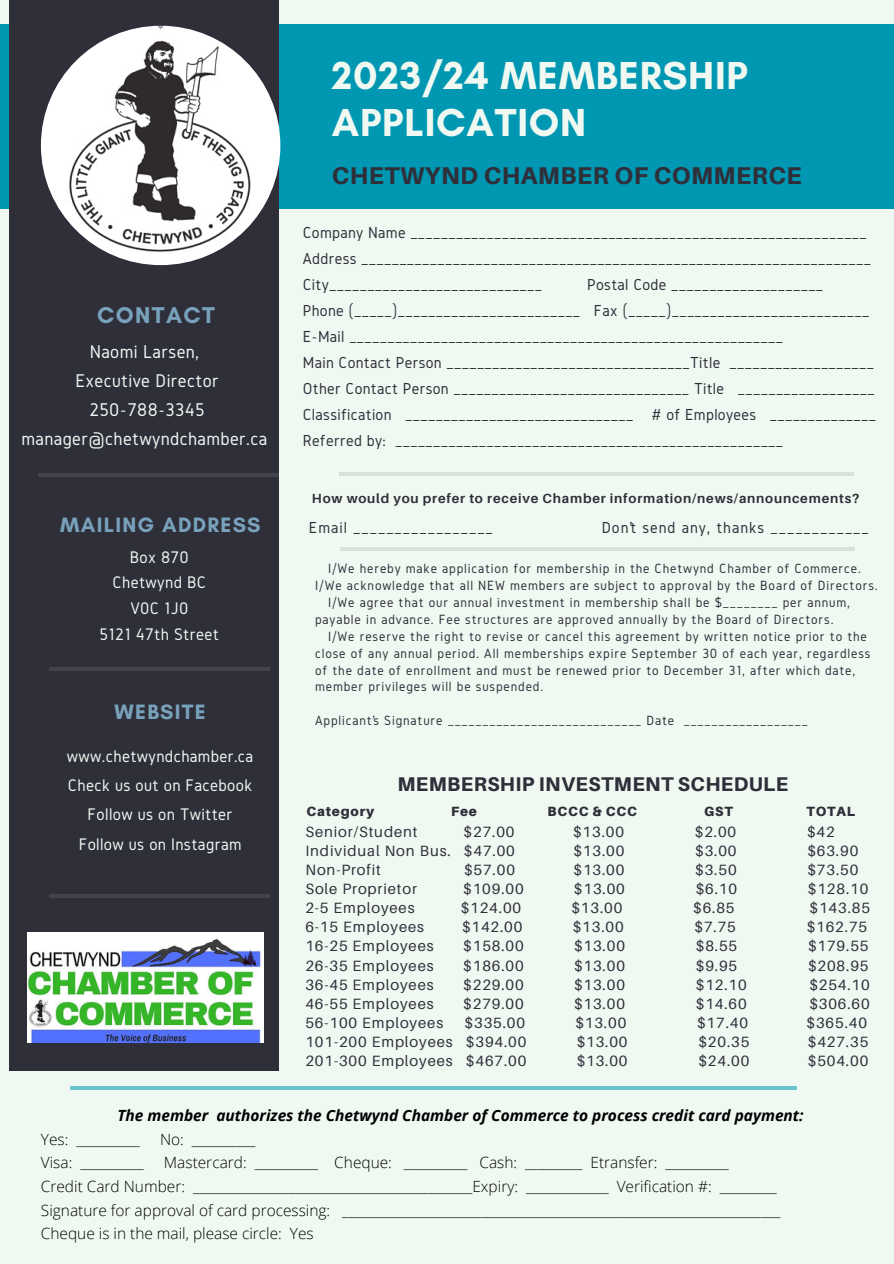
<style>
.page{position:relative;width:894px;height:1264px;background:#fff}
.page>*{position:absolute;margin:0;border:0;box-sizing:border-box;transform-origin:0 0}
.t1{font:700 39.75px/47.2px "Glacial Indifference";letter-spacing:.02em;color:#eff9f2}
.t2{font:800 24.3px "Aileron";letter-spacing:.02em;color:#2f2f3a}
.t3{font:700 23.25px "Glacial Indifference";letter-spacing:.06em;color:#78a1bb}
.t4{font:700 21.15px "Glacial Indifference";letter-spacing:.06em;color:#78a1bb}
.t5{font:800 19.8px "Aileron";letter-spacing:.02em;color:#2f2f3a}
.t6{font:19.2px "Gidole";letter-spacing:.02em;color:#eff9f2}
.t7{font:17.4px "Gidole";letter-spacing:.02em;color:#eff9f2}
.t8{font:16.5px "Gidole";letter-spacing:.02em;color:#2f2f3a}
.t9{font:16.5px "Gidole";letter-spacing:.06em;color:#2f2f3a}
.t10{font:300 15.45px "Open Sans";color:#000}
.t11{font:italic 700 15.45px "Open Sans";color:#000}
.t12{font:14.85px "Aileron";letter-spacing:.06em;color:#2f2f3a}
.t13{font:13.95px/17px "Gidole";letter-spacing:.06em;color:#2f2f3a}
.t14{font:900 13.35px "Aileron";letter-spacing:.06em;color:#2f2f3a}
.t15{font:700 13.2px "Aileron";letter-spacing:.06em;color:#2f2f3a}
</style>
<div class="page">
<div style="left:0;top:0;width:893px;height:1263px;background:#eff9f2"></div>
<div style="left:0;top:24px;width:893px;height:185px;background:#0097b2"></div>
<div style="left:9px;top:0;width:270px;height:1071px;background:#2f2f3a"></div>
<img style="left:41px;top:26px;width:239px;height:239px;border-radius:50%">
<hr style="left:38px;top:473px;width:243px;height:4px;background:#43434d">
<hr style="left:49px;top:667px;width:221px;height:3px;background:#fff">
<hr style="left:49px;top:894px;width:221px;height:3px;background:#fff">
<hr style="left:339px;top:472px;width:514px;height:4px;background:#d7e0da">
<hr style="left:340px;top:547px;width:514px;height:4px;background:#d7e0da">
<img style="left:28px;top:932px;width:235px;height:109px">
<hr style="left:71px;top:1086px;width:726px;height:3px;background:#0097b2">
<p class="t3" style="left:97px;top:301px;width:119px">CONTACT</p>
<p class="t6" style="left:90px;top:340px;width:111px">Naomi Larsen,</p>
<p class="t6" style="left:75px;top:370px;width:145px">Executive Director</p>
<p class="t6" style="left:89px;top:399px;width:117px">250-788-3345</p>
<p class="t6" style="left:22px;top:428px;width:247px">manager@chetwyndchamber.ca</p>
<p class="t1" style="left:332px;top:51px;width:417px">2023/24 MEMBERSHIP<br>APPLICATION</p>
<p class="t2" style="left:332px;top:161px;width:471px">CHETWYND CHAMBER OF COMMERCE</p>
<p class="t8" style="left:303px;top:224px;width:565px">Company Name ____________________________________________________________</p>
<p class="t8" style="left:303px;top:250px;width:569px">Address ___________________________________________________________________</p>
<p class="t8" style="left:303px;top:275px;width:241px">City____________________________</p>
<p class="t8" style="left:587px;top:275px;width:237px">Postal Code ____________________</p>
<p class="t8" style="left:303px;top:301px;width:568px">Phone (_____)________________________ Fax (_____)__________________________</p>
<p class="t8" style="left:303px;top:327px;width:481px">E-Mail _________________________________________________________</p>
<p class="t8" style="left:303px;top:353px;width:572px">Main Contact Person ________________________________Title ___________________</p>
<p class="t8" style="left:303px;top:379px;width:573px">Other Contact Person _______________________________ Title __________________</p>
<p class="t8" style="left:303px;top:405px;width:574px">Classification ______________________________ # of Employees ______________</p>
<p class="t8" style="left:303px;top:431px;width:481px">Referred by: ___________________________________________________</p>
<p class="t15" style="left:312px;top:490px;width:548px">How would you prefer to receive Chamber information/news/announcements?</p>
<p class="t8" style="left:309px;top:518px;width:185px">Email _________________</p>
<p class="t9" style="left:601px;top:518px;width:268px">Don’t send any, thanks ____________</p>
<p class="t4" style="left:60px;top:512px;width:202px">MAILING ADDRESS</p>
<p class="t7" style="left:130px;top:547px;width:61px">Box 870</p>
<p class="t7" style="left:112px;top:573px;width:95px">Chetwynd BC</p>
<p class="t7" style="left:130px;top:599px;width:59px">V0C 1J0</p>
<p class="t7" style="left:100px;top:625px;width:121px">5121 47th Street</p>
<p class="t13" style="left:315px;top:560px;width:564px;text-align:center">I/We hereby make application for membership in the Chetwynd Chamber of Commerce.<br>I/We acknowledge that all NEW members are subject to approval by the Board of Directors.</p>
<p class="t13" style="left:315px;top:593px;width:536px;text-indent:13px">I/We agree that our annual investment in membership shall be $________ per annum, payable in advance. Fee structures are approved annually by the Board of Directors.</p>
<p class="t13" style="left:315px;top:627px;width:556px;text-indent:13px">I/We reserve the right to revise or cancel this agreement by written notice prior to the close of any annual period. All memberships expire September 30 of each year, regardless of the date of enrollment and must be renewed prior to December 31, after which date, member privileges will be suspended.</p>
<p class="t13" style="left:315px;top:712px;width:494px">Applicant’s Signature ____________________________ Date __________________</p>
<p class="t4" style="left:114px;top:699px;width:93px">WEBSITE</p>
<p class="t7" style="left:67px;top:746px;width:188px">www.chetwyndchamber.ca</p>
<p class="t7" style="left:68px;top:775px;width:186px">Check us out on Facebook</p>
<p class="t7" style="left:88px;top:804px;width:146px">Follow us on Twitter</p>
<p class="t7" style="left:79px;top:834px;width:164px">Follow us on Instagram</p>
<p class="t5" style="left:397px;top:772px;width:392px">MEMBERSHIP INVESTMENT SCHEDULE</p>
<p class="t14" style="left:306px;top:802px;width:69px">Category</p>
<p class="t14" style="left:451px;top:802px;width:27px">Fee</p>
<p class="t14" style="left:547px;top:802px;width:91px">BCCC &amp; CCC</p>
<p class="t14" style="left:704px;top:802px;width:30px">GST</p>
<p class="t14" style="left:806px;top:802px;width:50px">TOTAL</p>
<p class="t12" style="left:305px;top:822px;width:114px">Senior/Student</p>
<p class="t12" style="left:463px;top:822px;width:52px">$27.00</p>
<p class="t12" style="left:573px;top:822px;width:52px">$13.00</p>
<p class="t12" style="left:694px;top:822px;width:43px">$2.00</p>
<p class="t12" style="left:806px;top:822px;width:29px">$42</p>
<p class="t12" style="left:305px;top:841px;width:211px">Individual Non Bus. $47.00</p>
<p class="t12" style="left:573px;top:841px;width:52px">$13.00</p>
<p class="t12" style="left:695px;top:841px;width:43px">$3.00</p>
<p class="t12" style="left:807px;top:841px;width:52px">$63.90</p>
<p class="t12" style="left:305px;top:860px;width:77px">Non-Profit</p>
<p class="t12" style="left:464px;top:860px;width:52px">$57.00</p>
<p class="t12" style="left:573px;top:860px;width:52px">$13.00</p>
<p class="t12" style="left:695px;top:860px;width:43px">$3.50</p>
<p class="t12" style="left:807px;top:860px;width:52px">$73.50</p>
<p class="t12" style="left:305px;top:879px;width:113px">Sole Proprietor</p>
<p class="t12" style="left:463px;top:879px;width:62px">$109.00</p>
<p class="t12" style="left:573px;top:879px;width:52px">$13.00</p>
<p class="t12" style="left:695px;top:879px;width:43px">$6.10</p>
<p class="t12" style="left:807px;top:879px;width:62px">$128.10</p>
<p class="t12" style="left:305px;top:898px;width:111px">2-5 Employees</p>
<p class="t12" style="left:460px;top:898px;width:62px">$124.00</p>
<p class="t12" style="left:571px;top:898px;width:52px">$13.00</p>
<p class="t12" style="left:693px;top:898px;width:43px">$6.85</p>
<p class="t12" style="left:809px;top:898px;width:62px">$143.85</p>
<p class="t12" style="left:305px;top:917px;width:120px">6-15 Employees</p>
<p class="t12" style="left:462px;top:917px;width:62px">$142.00</p>
<p class="t12" style="left:572px;top:917px;width:52px">$13.00</p>
<p class="t12" style="left:694px;top:917px;width:43px">$7.75</p>
<p class="t12" style="left:806px;top:917px;width:62px">$162.75</p>
<p class="t12" style="left:305px;top:937px;width:130px">16-25 Employees</p>
<p class="t12" style="left:463px;top:937px;width:62px">$158.00</p>
<p class="t12" style="left:574px;top:937px;width:52px">$13.00</p>
<p class="t12" style="left:695px;top:937px;width:43px">$8.55</p>
<p class="t12" style="left:807px;top:937px;width:62px">$179.55</p>
<p class="t12" style="left:305px;top:956px;width:130px">26-35 Employees</p>
<p class="t12" style="left:463px;top:956px;width:62px">$186.00</p>
<p class="t12" style="left:574px;top:956px;width:52px">$13.00</p>
<p class="t12" style="left:695px;top:956px;width:43px">$9.95</p>
<p class="t12" style="left:807px;top:956px;width:62px">$208.95</p>
<p class="t12" style="left:305px;top:975px;width:130px">36-45 Employees</p>
<p class="t12" style="left:463px;top:975px;width:62px">$229.00</p>
<p class="t12" style="left:574px;top:975px;width:52px">$13.00</p>
<p class="t12" style="left:695px;top:975px;width:52px">$12.10</p>
<p class="t12" style="left:809px;top:975px;width:62px">$254.10</p>
<p class="t12" style="left:305px;top:994px;width:130px">46-55 Employees</p>
<p class="t12" style="left:463px;top:994px;width:62px">$279.00</p>
<p class="t12" style="left:574px;top:994px;width:52px">$13.00</p>
<p class="t12" style="left:695px;top:994px;width:52px">$14.60</p>
<p class="t12" style="left:809px;top:994px;width:62px">$306.60</p>
<p class="t12" style="left:305px;top:1013px;width:139px">56-100 Employees</p>
<p class="t12" style="left:464px;top:1013px;width:62px">$335.00</p>
<p class="t12" style="left:575px;top:1013px;width:52px">$13.00</p>
<p class="t12" style="left:697px;top:1013px;width:52px">$17.40</p>
<p class="t12" style="left:806px;top:1013px;width:62px">$365.40</p>
<p class="t12" style="left:305px;top:1032px;width:222px">101-200 Employees $394.00</p>
<p class="t12" style="left:576px;top:1032px;width:52px">$13.00</p>
<p class="t12" style="left:698px;top:1032px;width:52px">$20.35</p>
<p class="t12" style="left:807px;top:1032px;width:62px">$427.35</p>
<p class="t12" style="left:305px;top:1051px;width:222px">201-300 Employees $467.00</p>
<p class="t12" style="left:576px;top:1051px;width:52px">$13.00</p>
<p class="t12" style="left:698px;top:1051px;width:52px">$24.00</p>
<p class="t12" style="left:807px;top:1051px;width:62px">$504.00</p>
<p class="t11" style="left:117px;top:1104px;width:687px">The member authorizes the Chetwynd Chamber of Commerce to process credit card payment:</p>
<p class="t10" style="left:41px;top:1128px;width:100px">Yes: __________</p>
<p class="t10" style="left:160px;top:1128px;width:97px">No: __________</p>
<p class="t10" style="left:41px;top:1151px;width:104px">Visa: __________</p>
<p class="t10" style="left:164px;top:1151px;width:566px">Mastercard: __________ Cheque: __________ Cash: _________ Etransfer: __________</p>
<p class="t10" style="left:41px;top:1175px;width:737px">Credit Card Number: ____________________________________________Expiry: _____________ Verification #: _________</p>
<p class="t10" style="left:41px;top:1199px;width:740px">Signature for approval of card processing: _____________________________________________________________________</p>
<p class="t10" style="left:41px;top:1222px;width:274px">Cheque is in the mail, please circle: Yes</p>
</div>
